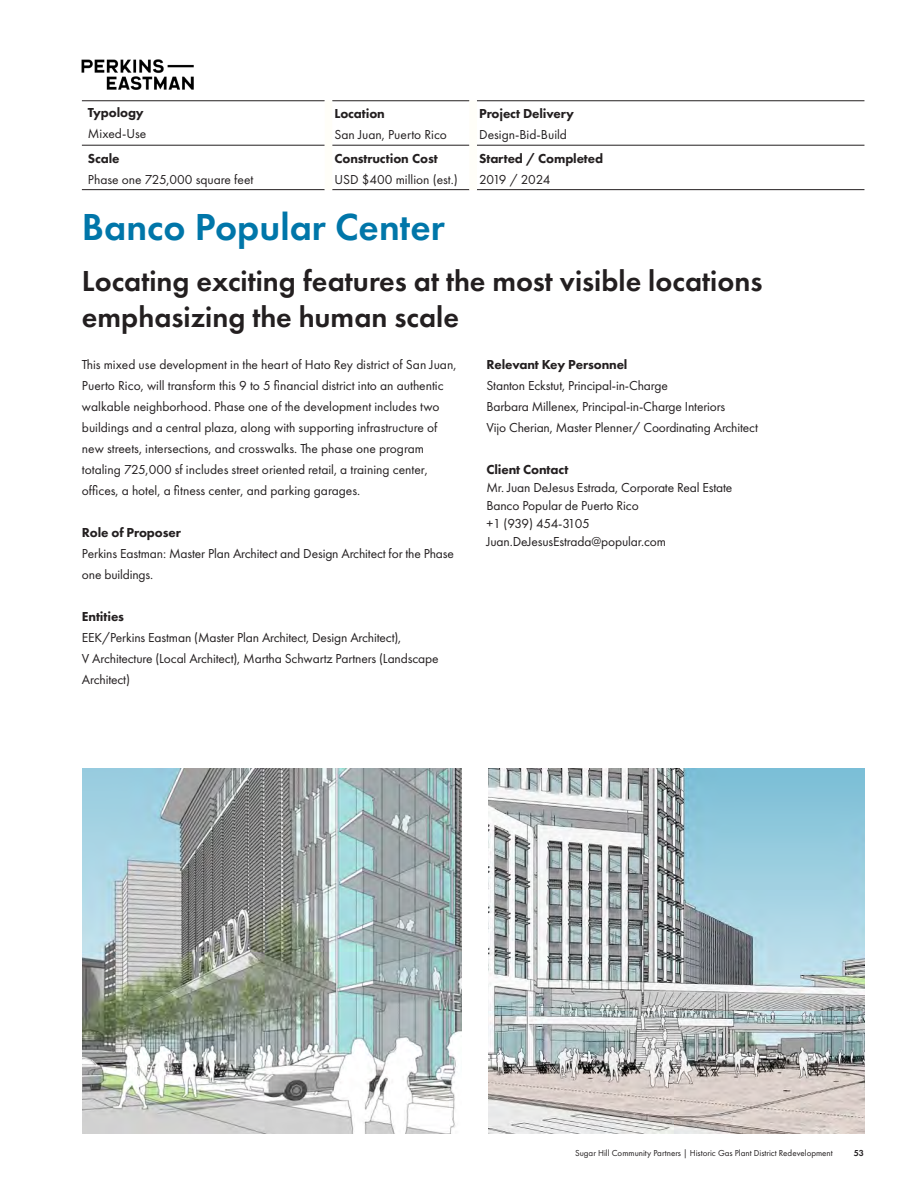
<style>
.page{position:relative;width:918px;height:1188px;background:#fff}
.page>*{position:absolute;margin:0;border:0;box-sizing:border-box;transform-origin:0 0}
.t1{font:600 39px "Futura PT";color:#0076a9}
.t2{font:600 30px/36px "Futura PT";color:#231f20}
.t3{font:13.5px/21px "Futura PT";letter-spacing:-.01em;color:#231f20}
.t4{font:800 13.5px "Futura PT";letter-spacing:-.01em;color:#231f20}
.t5{font:13.5px "Futura PT";letter-spacing:-.04em;color:#231f20}
.t6{font:9px "Futura PT";color:#231f20}
.t7{font:600 9px "Futura PT";color:#231f20}
</style>
<div class="page">
<img style="left:488px;top:769px;width:377px;height:364px">
<img style="left:83px;top:769px;width:378px;height:364px">
<hr style="left:82px;top:100px;width:243px;height:1px;background:#231f20">
<hr style="left:332px;top:100px;width:137px;height:1px;background:#231f20">
<hr style="left:477px;top:100px;width:387px;height:1px;background:#231f20">
<hr style="left:82px;top:145px;width:243px;height:1px;background:#231f20">
<hr style="left:332px;top:145px;width:137px;height:1px;background:#231f20">
<hr style="left:477px;top:145px;width:387px;height:1px;background:#231f20">
<hr style="left:82px;top:189px;width:243px;height:1px;background:#231f20">
<hr style="left:332px;top:189px;width:137px;height:1px;background:#231f20">
<hr style="left:477px;top:189px;width:387px;height:1px;background:#231f20">
<div style="left:325px;top:100px;width:7px;height:45px;background:#fffef8"></div>
<div style="left:469px;top:100px;width:8px;height:45px;background:#fffef8"></div>
<div style="left:325px;top:145px;width:7px;height:45px;background:#fffef8"></div>
<div style="left:469px;top:145px;width:8px;height:45px;background:#fffef8"></div>
<img style="left:81px;top:60px;width:113px;height:30px">
<p class="t4" style="left:88px;top:104px;width:57px">Typology</p>
<p class="t3" style="left:88px;top:123px;width:60px">Mixed-Use</p>
<p class="t4" style="left:88px;top:150px;width:33px">Scale</p>
<p class="t3" style="left:88px;top:169px;width:167px">Phase one 725,000 square feet</p>
<p class="t4" style="left:334px;top:105px;width:52px">Location</p>
<p class="t3" style="left:334px;top:124px;width:114px">San Juan, Puerto Rico</p>
<p class="t4" style="left:334px;top:150px;width:105px">Construction Cost</p>
<p class="t3" style="left:334px;top:169px;width:125px">USD $400 million (est.)</p>
<p class="t4" style="left:479px;top:105px;width:97px">Project Delivery</p>
<p class="t3" style="left:479px;top:124px;width:89px">Design-Bid-Build</p>
<p class="t4" style="left:479px;top:150px;width:126px">Started / Completed</p>
<p class="t5" style="left:479px;top:171px;width:73px">2019 / 2024</p>
<h1 class="t1" style="left:82px;top:202px;width:364px">Banco Popular Center</h1>
<h2 class="t2" style="left:82px;top:263px;width:682px">Locating exciting features at the most visible locations emphasizing the human scale</h2>
<p class="t3" style="left:82px;top:354px;width:376px">This mixed use development in the heart of Hato Rey district of San Juan, Puerto Rico, will transform this 9 to 5 financial district into an authentic walkable neighborhood. Phase one of the development includes two buildings and a central plaza, along with supporting infrastructure of new streets, intersections, and crosswalks. The phase one program totaling 725,000 sf includes street oriented retail, a training center, offices, a hotel, a fitness center, and parking garages.</p>
<p class="t4" style="left:82px;top:524px;width:100px">Role of Proposer</p>
<p class="t3" style="left:82px;top:543px;width:374px">Perkins Eastman: Master Plan Architect and Design Architect for the Phase one buildings.</p>
<p class="t4" style="left:82px;top:608px;width:44px">Entities</p>
<p class="t3" style="left:82px;top:627px;width:358px">EEK/Perkins Eastman (Master Plan Architect, Design Architect),<br>V Architecture (Local Architect), Martha Schwartz Partners (Landscape<br>Architect)</p>
<p class="t4" style="left:486px;top:357px;width:143px">Relevant Key Personnel</p>
<p class="t3" style="left:486px;top:375px;width:273px">Stanton Eckstut, Principal-in-Charge<br>Barbara Millenex, Principal-in-Charge Interiors<br>Vijo Cherian, Master Plenner/ Coordinating Architect</p>
<p class="t4" style="left:486px;top:462px;width:83px">Client Contact</p>
<p class="t3" style="left:486px;top:479px;width:247px;line-height:18px">Mr. Juan DeJesus Estrada, Corporate Real Estate<br>Banco Popular de Puerto Rico<br>+1 (939) 454-3105<br>Juan.DeJesusEstrada@popular.com</p>
<p class="t6" style="left:575px;top:1148px;width:259px">Sugar Hill Community Partners | Historic Gas Plant District Redevelopment</p>
<p class="t7" style="left:854px;top:1147px;width:12px">53</p>
</div>
